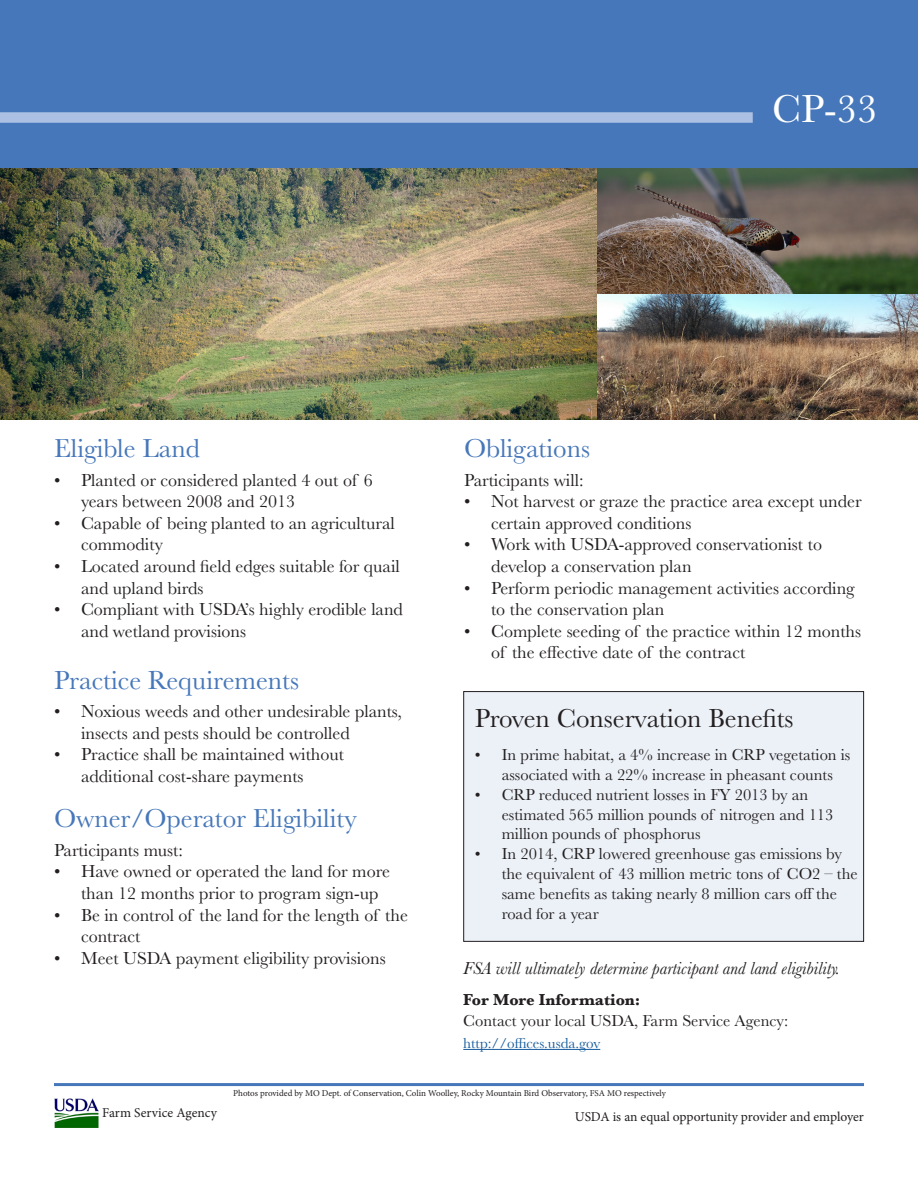
<style>
.page{position:relative;width:918px;height:1188px;background:#fff}
.page>*{position:absolute;margin:0;border:0;box-sizing:border-box;transform-origin:0 0}
.t1{font:40.5px "Baskerville";color:#fff}
.t2{font:27px "Baskerville";color:#4677ba}
.t3{font:27px "Baskerville";color:#231f20}
.t4{font:18px/21.6px "Baskerville";color:#231f20}
.t5{font:italic 18px "Baskerville";color:#231f20}
.t6{font:16.5px/19.8px "Baskerville";color:#231f20}
.t7{font:700 16.5px "Baskerville";color:#231f20}
.t8{font:15px "Baskerville";color:#175d9e}
.t9{font:13.5px "Minion Pro";color:#231f20}
.t10{font:9px "Minion Pro";color:#231f20}
</style>
<div class="page">
<div style="left:463px;top:691px;width:401px;height:251px;background:#ecf1f8"></div>
<div style="left:463px;top:691px;width:401px;height:251px;border:1px solid #231f20"></div>
<div style="left:0;top:0;width:918px;height:168px;background:#4677ba"></div>
<img style="left:54px;top:1099px;width:44px;height:29px">
<hr style="left:54px;top:1083px;width:810px;height:3px;background:#4677ba">
<div style="left:0;top:112px;width:753px;height:11px;background:#abc0e3"></div>
<hr style="left:463px;top:1049px;width:137px;height:1px;background:#175d9e">
<img style="left:0;top:169px;width:918px;height:250px">
<p class="t1" style="left:772px;top:83px;width:107px">CP-33</p>
<p class="t2" style="left:54px;top:431px;width:147px">Eligible Land</p>
<p class="t4" style="left:81px;top:469px;width:293px;text-indent:-27px">• Planted or considered planted 4 out of 6 years between 2008 and 2013</p>
<p class="t4" style="left:81px;top:512px;width:315px;text-indent:-27px">• Capable of being planted to an agricultural commodity</p>
<p class="t4" style="left:81px;top:556px;width:320px;text-indent:-27px">• Located around field edges suitable for quail and upland birds</p>
<p class="t4" style="left:81px;top:599px;width:324px;text-indent:-27px">• Compliant with USDA’s highly erodible land and wetland provisions</p>
<p class="t2" style="left:54px;top:663px;width:247px">Practice Requirements</p>
<p class="t4" style="left:81px;top:701px;width:323px;text-indent:-27px">• Noxious weeds and other undesirable plants, insects and pests should be controlled</p>
<p class="t4" style="left:81px;top:744px;width:265px;text-indent:-27px">• Practice shall be maintained without additional cost-share payments</p>
<p class="t2" style="left:54px;top:801px;width:304px">Owner/Operator Eligibility</p>
<p class="t4" style="left:54px;top:840px;width:130px">Participants must:</p>
<p class="t4" style="left:81px;top:861px;width:310px;text-indent:-27px">• Have owned or operated the land for more than 12 months prior to program sign-up</p>
<p class="t4" style="left:81px;top:904px;width:329px;text-indent:-27px">• Be in control of the land for the length of the contract</p>
<p class="t4" style="left:54px;top:948px;width:333px">• Meet USDA payment eligibility provisions</p>
<p class="t2" style="left:464px;top:431px;width:128px">Obligations</p>
<p class="t4" style="left:464px;top:469px;width:121px">Participants will:</p>
<p class="t4" style="left:491px;top:491px;width:372px;text-indent:-27px">• Not harvest or graze the practice area except under certain approved conditions</p>
<p class="t4" style="left:491px;top:534px;width:332px;text-indent:-27px">• Work with USDA-approved conservationist to develop a conservation plan</p>
<p class="t4" style="left:491px;top:577px;width:365px;text-indent:-27px">• Perform periodic management activities according to the conservation plan</p>
<p class="t4" style="left:491px;top:621px;width:372px;text-indent:-27px">• Complete seeding of the practice within 12 months of the effective date of the contract</p>
<p class="t3" style="left:475px;top:701px;width:320px">Proven Conservation Benefits</p>
<p class="t6" style="left:475px;top:745px;width:377px;text-align:center">• In prime habitat, a 4% increase in CRP vegetation is associated with a 22% increase in pheasant counts</p>
<p class="t6" style="left:502px;top:785px;width:333px;text-indent:-27px">• CRP reduced nutrient losses in FY 2013 by an estimated 565 million pounds of nitrogen and 113 million pounds of phosphorus</p>
<p class="t6" style="left:502px;top:844px;width:358px;text-indent:-27px">• In 2014, CRP lowered greenhouse gas emissions by the equivalent of 43 million metric tons of CO2 – the same benefits as taking nearly 8 million cars off the road for a year</p>
<p class="t5" style="left:463px;top:956px;width:378px">FSA will ultimately determine participant and land eligibility.</p>
<p class="t7" style="left:463px;top:988px;width:179px">For More Information:</p>
<p class="t6" style="left:463px;top:1011px;width:326px">Contact your local USDA, Farm Service Agency:</p>
<p class="t8" style="left:463px;top:1034px;width:138px">http://offices.usda.gov</p>
<p class="t10" style="left:233px;top:1087px;width:434px">Photos provided by MO Dept. of Conservation, Colin Woolley, Rocky Mountain Bird Observatory, FSA MO respectively</p>
<p class="t9" style="left:102px;top:1103px;width:116px">Farm Service Agency</p>
<p class="t9" style="left:575px;top:1107px;width:291px">USDA is an equal opportunity provider and employer</p>
</div>
